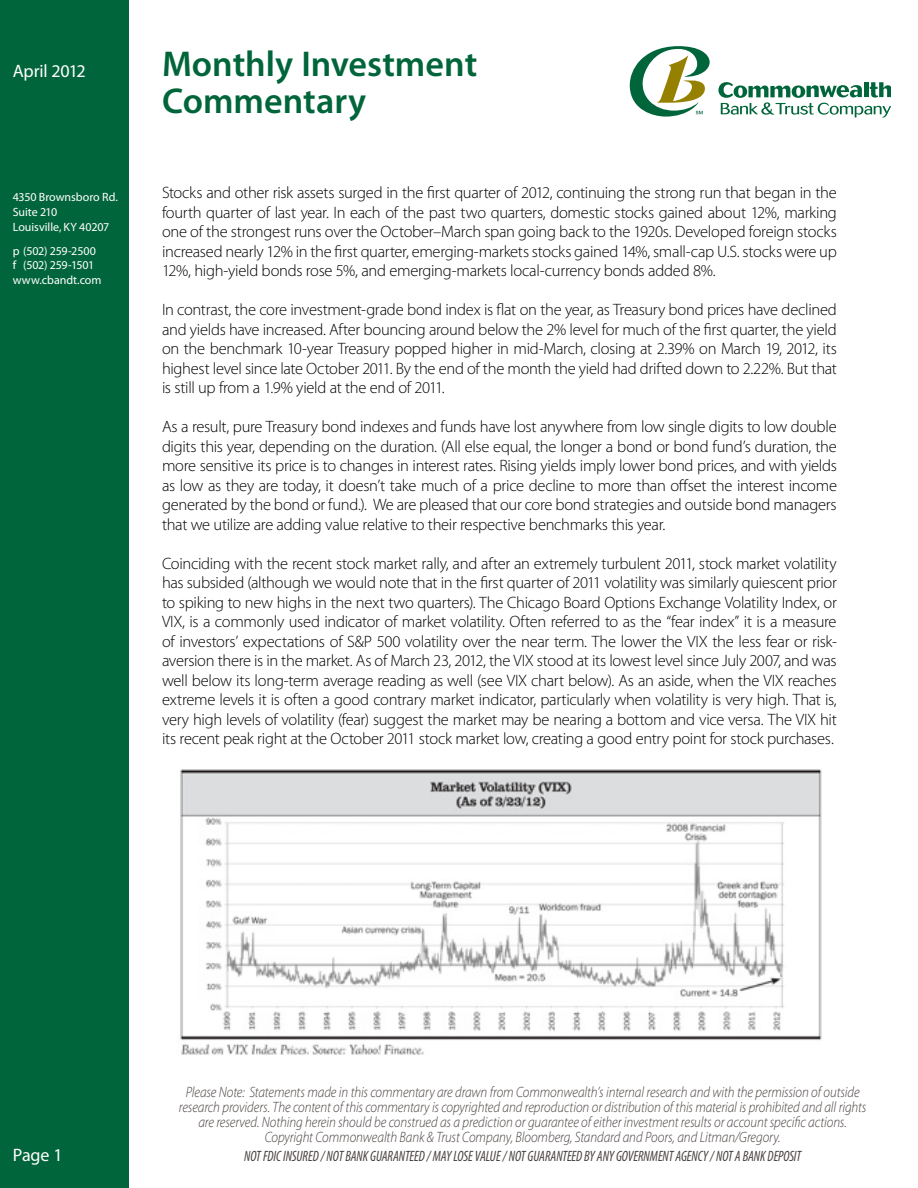
<style>
.page{position:relative;width:918px;height:1188px;background:#fff}
.page>*{position:absolute;margin:0;border:0;box-sizing:border-box;transform-origin:0 0}
.Normal__Web{font:600 36px/37.5px "Myriad Pro";color:#00653a}
.t1{font:18px "Myriad Pro";letter-spacing:-.01em;color:#fff}
.t2{font:300 16.5px/19.5px "Myriad Pro";letter-spacing:-.02em;color:#000;text-align:justify}
.t3{font:italic 300 15px/15px "Myriad Pro";letter-spacing:-.005em;color:#48403e;text-align:center;scale:.88 1}
.t4{font:italic condensed 15px "Myriad Pro";letter-spacing:-.01em;color:#48403e;scale:.92 1}
.t5{font:12px/14.4px "Myriad Pro";letter-spacing:-.005em;color:#fff}
</style>
<div class="page">
<div style="left:0;top:0;width:128px;height:1188px;background:#00653a"></div>
<svg style="left:629px;top:46px;width:81px;height:71px"></svg>
<svg style="left:718px;top:82px;width:173px;height:36px"></svg>
<img style="left:180px;top:769px;width:642px;height:286px">
<p class="t1" style="left:13px;top:61px;width:74px">April 2012</p>
<p class="t5" style="left:13px;top:190px;width:107px">4350 Brownsboro Rd.</p>
<p class="t5" style="left:13px;top:205px;width:46px">Suite 210</p>
<p class="t5" style="left:13px;top:220px;width:98px">Louisville, KY 40207</p>
<p class="t5" style="left:13px;top:244px;width:90px">p (502) 259-2500 f (502) 259-1501 www.cbandt.com</p>
<p class="Normal__Web" style="left:162px;top:44px;width:317px">Monthly Investment<br>Commentary</p>
<p class="t2" style="left:162px;top:183px;width:676px">Stocks and other risk assets surged in the first quarter of 2012, continuing the strong run that began in the fourth quarter of last year. In each of the past two quarters, domestic stocks gained about 12%, marking one of the strongest runs over the October–March span going back to the 1920s. Developed foreign stocks increased nearly 12% in the first quarter, emerging-markets stocks gained 14%, small-cap U.S. stocks were up 12%, high-yield bonds rose 5%, and emerging-markets local-currency bonds added 8%.</p>
<p class="t2" style="left:162px;top:300px;width:676px">In contrast, the core investment-grade bond index is flat on the year, as Treasury bond prices have declined and yields have increased. After bouncing around below the 2% level for much of the first quarter, the yield on the benchmark 10-year Treasury popped higher in mid-March, closing at 2.39% on March 19, 2012, its highest level since late October 2011. By the end of the month the yield had drifted down to 2.22%. But that is still up from a 1.9% yield at the end of 2011.</p>
<p class="t2" style="left:162px;top:417px;width:677px">As a result, pure Treasury bond indexes and funds have lost anywhere from low single digits to low double digits this year, depending on the duration. (All else equal, the longer a bond or bond fund’s duration, the more sensitive its price is to changes in interest rates. Rising yields imply lower bond prices, and with yields as low as they are today, it doesn’t take much of a price decline to more than offset the interest income generated by the bond or fund.). We are pleased that our core bond strategies and outside bond managers that we utilize are adding value relative to their respective benchmarks this year.</p>
<p class="t2" style="left:162px;top:553px;width:677px">Coinciding with the recent stock market rally, and after an extremely turbulent 2011, stock market volatility has subsided (although we would note that in the first quarter of 2011 volatility was similarly quiescent prior to spiking to new highs in the next two quarters). The Chicago Board Options Exchange Volatility Index, or VIX, is a commonly used indicator of market volatility. Often referred to as the “fear index” it is a measure of investors’ expectations of S&amp;P 500 volatility over the near term. The lower the VIX the less fear or risk&shy;aversion there is in the market. As of March 23, 2012, the VIX stood at its lowest level since July 2007, and was well below its long-term average reading as well (see VIX chart below). As an aside, when the VIX reaches extreme levels it is often a good contrary market indicator, particularly when volatility is very high. That is, very high levels of volatility (fear) suggest the market may be nearing a bottom and vice versa. The VIX hit its recent peak right at the October 2011 stock market low, creating a good entry point for stock purchases.</p>
<p class="t1" style="left:13px;top:1145px;width:51px">Page 1</p>
<p class="t3" style="left:179px;top:1084px;width:783px">Please Note: Statements made in this commentary are drawn from Commonwealth’s internal research and with the permission of outside research providers. The content of this commentary is copyrighted and reproduction or distribution of this material is prohibited and all rights are reserved. Nothing herein should be construed as a prediction or guarantee of either investment results or account specific actions.<br>Copyright Commonwealth Bank &amp; Trust Company, Bloomberg, Standard and Poors, and Litman/Gregory.</p>
<p class="t4" style="left:244px;top:1147px;width:607px">NOT FDIC INSURED / NOT BANK GUARANTEED / MAY LOSE VALUE / NOT GUARANTEED BY ANY GOVERNMENT AGENCY / NOT A BANK DEPOSIT</p>
</div>
